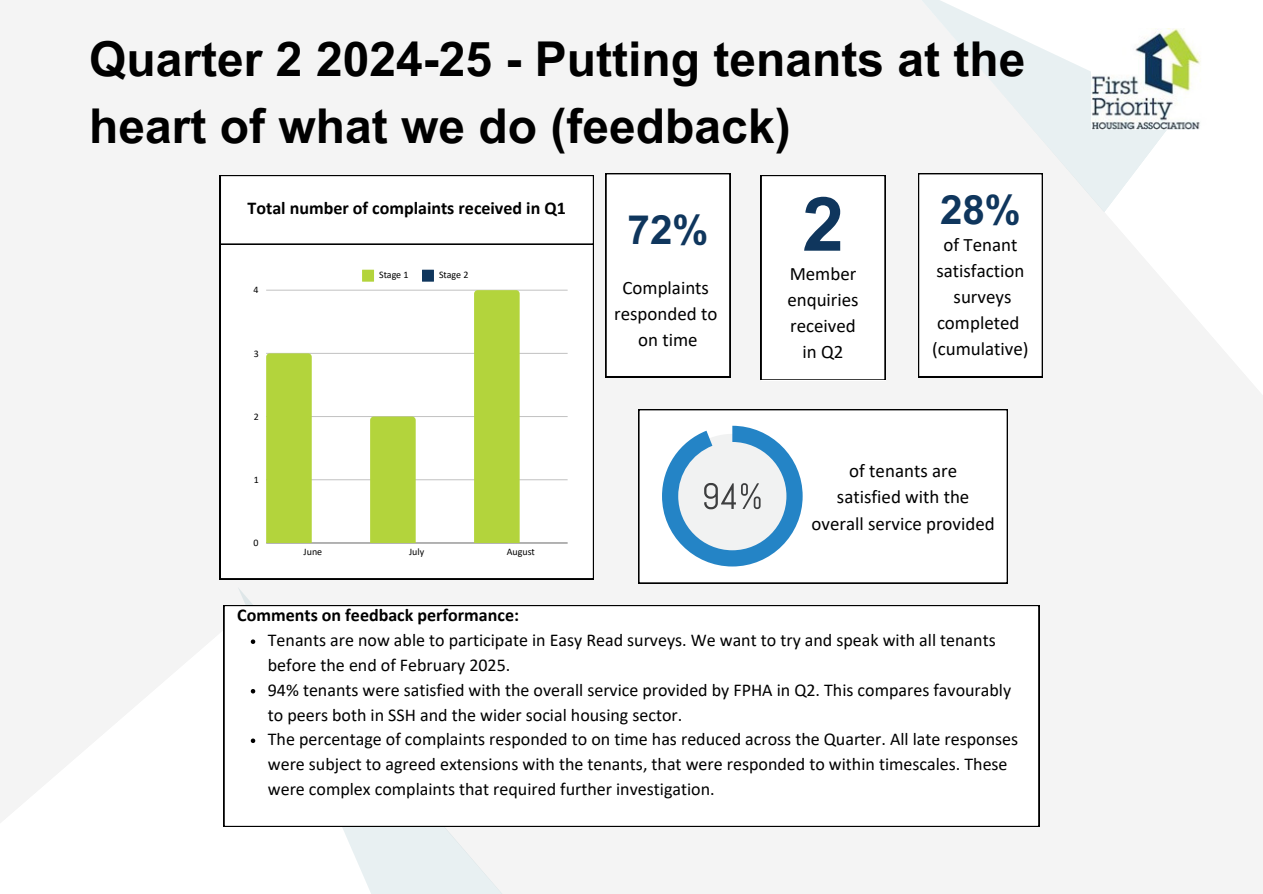
<style>
.page{position:relative;width:1263px;height:894px;background:#fff}
.page>*{position:absolute;margin:0;border:0;box-sizing:border-box;transform-origin:0 0}
.t1{font:700 75px "Arial MT Pro";color:#0f365d}
.t2{font:700 48px/66.3px "Arial MT Pro";color:#000}
.t3{font:700 40.35px "Arial MT Pro";color:#0f365d}
.t4{font:18.9px "Calibri";color:#000}
.t5{font:18px/24.8px "Calibri";color:#000}
.t6{font:700 18px "Calibri";color:#000}
.t7{font:9.9px "Calibri";color:#000}
</style>
<div class="page">
<div style="left:0;top:0;width:1263px;height:893px;background:#f4f4f4"></div>
<svg style="left:0;top:605px;width:238px;height:288px;fill:#fff"></svg>
<svg style="left:238px;top:588px;width:420px;height:305px"></svg>
<svg style="left:909px;top:0;width:354px;height:658px"></svg>
<svg style="left:909px;top:0;width:271px;height:212px"></svg>
<img style="left:1092px;top:28px;width:118px;height:102px">
<div style="left:220px;top:244px;width:373px;height:335px;background:#fff"></div>
<div style="left:220px;top:175px;width:373px;height:69px;background:#fff"></div>
<svg style="left:362px;top:269px;width:12px;height:12px"></svg>
<svg style="left:422px;top:269px;width:12px;height:12px"></svg>
<hr style="left:266px;top:542px;width:302px;height:1px;background:#b0b0b0">
<hr style="left:266px;top:479px;width:302px;height:1px;background:#d1d1d1">
<hr style="left:266px;top:416px;width:302px;height:1px;background:#c4c4c4">
<hr style="left:266px;top:353px;width:302px;height:1px;background:#c8c8c8">
<hr style="left:266px;top:290px;width:302px;height:1px;background:#d5d5d5">
<div style="left:266px;top:353px;width:46px;height:190px;background:#b3d43c"></div>
<div style="left:370px;top:416px;width:46px;height:127px;background:#b3d43c"></div>
<div style="left:474px;top:290px;width:46px;height:253px;background:#b3d43c"></div>
<div style="left:606px;top:173px;width:124px;height:204px;background:#fff"></div>
<div style="left:761px;top:175px;width:124px;height:205px;background:#fff"></div>
<div style="left:224px;top:605px;width:815px;height:221px;background:#fff"></div>
<svg style="left:251px;top:639px;width:4px;height:4px"></svg>
<svg style="left:251px;top:688px;width:4px;height:5px"></svg>
<svg style="left:251px;top:738px;width:4px;height:4px"></svg>
<div style="left:918px;top:173px;width:125px;height:204px;background:#fff"></div>
<div style="left:638px;top:409px;width:369px;height:174px;background:#fff"></div>
<svg style="left:662px;top:425px;width:141px;height:141px"></svg>
<p class="t2" style="left:89px;top:32px;width:938px">Quarter 2 2024-25 - Putting tenants at the heart of what we do (feedback)</p>
<h1 class="t6" style="left:248px;top:201px;width:320px">Total number of complaints received in Q1</h1>
<p class="t7" style="left:253px;top:286px;width:7px">4</p>
<p class="t7" style="left:254px;top:349px;width:7px">3</p>
<p class="t7" style="left:254px;top:412px;width:7px">2</p>
<p class="t7" style="left:254px;top:475px;width:7px">1</p>
<p class="t7" style="left:253px;top:538px;width:7px">0</p>
<p class="t7" style="left:379px;top:270px;width:31px">Stage 1</p>
<p class="t7" style="left:439px;top:270px;width:31px">Stage 2</p>
<p class="t7" style="left:304px;top:547px;width:20px">June</p>
<p class="t7" style="left:409px;top:547px;width:17px">July</p>
<p class="t7" style="left:507px;top:547px;width:30px">August</p>
<h2 class="t3" style="left:627px;top:214px;width:82px">72%</h2>
<p class="t4" style="left:622px;top:280px;width:88px">Complaints</p>
<p class="t4" style="left:614px;top:306px;width:105px">responded to</p>
<p class="t4" style="left:638px;top:332px;width:61px">on time</p>
<h2 class="t1" style="left:802px;top:196px;width:43px">2</h2>
<p class="t4" style="left:790px;top:266px;width:68px">Member</p>
<p class="t4" style="left:787px;top:292px;width:73px">enquiries</p>
<p class="t4" style="left:790px;top:318px;width:67px">received</p>
<p class="t4" style="left:803px;top:344px;width:42px">in Q2</p>
<p class="t3" style="left:940px;top:195px;width:82px">28%</p>
<p class="t4" style="left:943px;top:237px;width:75px">of Tenant</p>
<p class="t4" style="left:936px;top:263px;width:89px">satisfaction</p>
<p class="t4" style="left:954px;top:289px;width:59px">surveys</p>
<p class="t4" style="left:937px;top:315px;width:84px">completed</p>
<p class="t4" style="left:932px;top:341px;width:98px">(cumulative)</p>
<p class="t4" style="left:849px;top:463px;width:109px">of tenants are</p>
<h3 class="t4" style="left:837px;top:489px;width:134px">satisfied with the</h3>
<p class="t4" style="left:811px;top:515px;width:185px">overall service provided</p>
<p class="t6" style="left:237px;top:607px;width:283px">Comments on feedback performance:</p>
<h3 class="t5" style="left:268px;top:629px;width:729px">Tenants are now able to participate in Easy Read surveys. We want to try and speak with all tenants before the end of February 2025.</h3>
<p class="t5" style="left:268px;top:678px;width:745px">94% tenants were satisfied with the overall service provided by FPHA in Q2. This compares favourably to peers both in SSH and the wider social housing sector.</p>
<p class="t5" style="left:268px;top:728px;width:752px">The percentage of complaints responded to on time has reduced across the Quarter. All late responses were subject to agreed extensions with the tenants, that were responded to within timescales. These were complex complaints that required further investigation.</p>
</div>
